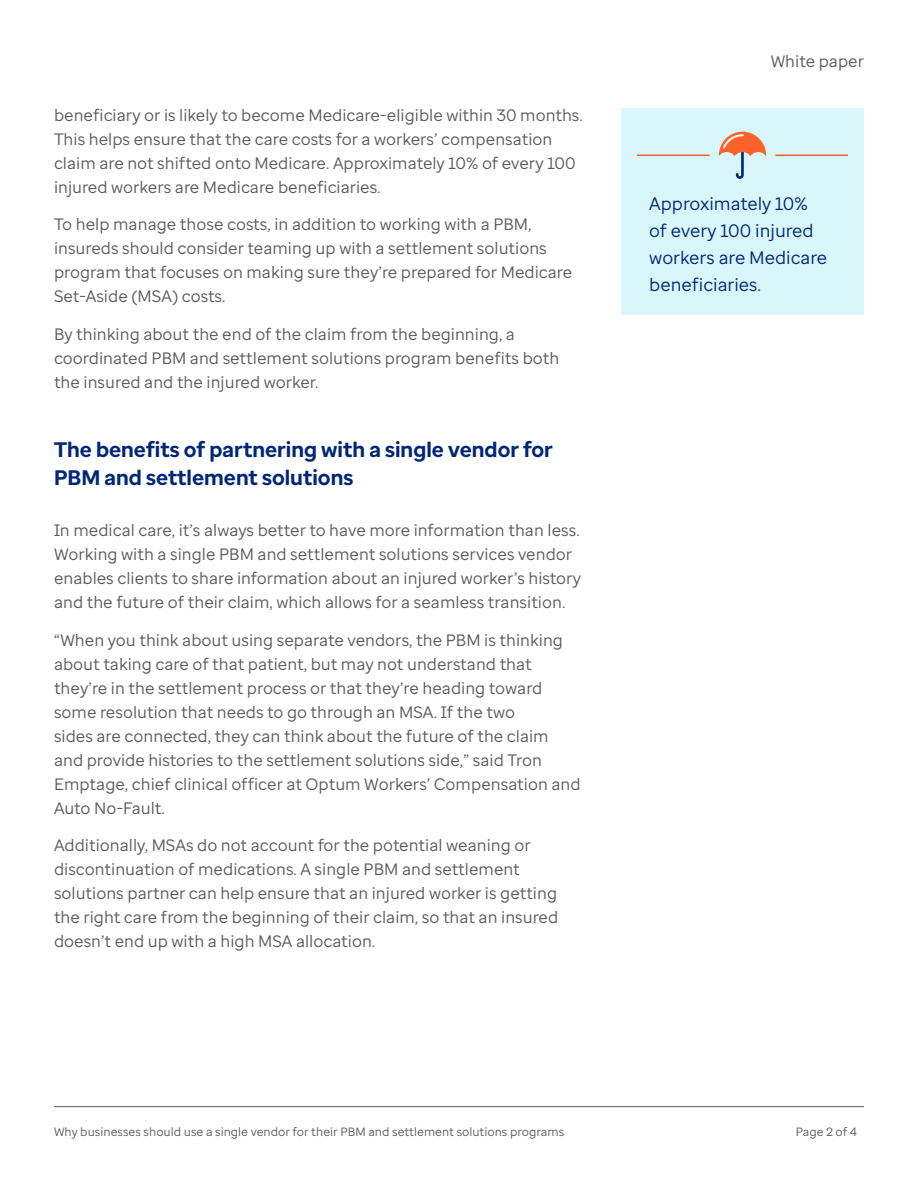
<style>
.page{position:relative;width:918px;height:1188px;background:#fff}
.page>*{position:absolute;margin:0;border:0;box-sizing:border-box;transform-origin:0 0}
.t1{font:700 21px/28.5px "Optum Sans";color:#002677}
.t2{font:18px/27px "Optum Sans";color:#002677}
.t3{font:16.5px/24px "Optum Sans";color:#5a5a5a}
.t4{font:12px "Optum Sans";color:#5a5a5a}
</style>
<div class="page">
<hr style="left:54px;top:1106px;width:810px;height:1px;background:#5a5a5a">
<div style="left:621px;top:108px;width:243px;height:206px;background:#d9f6fa"></div>
<hr style="left:637px;top:155px;width:73px;height:1px;background:#ff612b">
<hr style="left:775px;top:155px;width:73px;height:1px;background:#ff612b">
<svg style="left:719px;top:132px;width:47px;height:47px"></svg>
<p class="t3" style="left:54px;top:103px;width:530px">beneficiary or is likely to become Medicare-eligible within 30 months.<br>This helps ensure that the care costs for a workers’ compensation claim are not shifted onto Medicare. Approximately 10% of every 100 injured workers are Medicare beneficiaries.</p>
<p class="t3" style="left:54px;top:212px;width:520px">To help manage those costs, in addition to working with a PBM, insureds should consider teaming up with a settlement solutions program that focuses on making sure they’re prepared for Medicare Set-Aside (MSA) costs.</p>
<p class="t3" style="left:54px;top:322px;width:507px">By thinking about the end of the claim from the beginning, a coordinated PBM and settlement solutions program benefits both the insured and the injured worker.</p>
<p class="t1" style="left:54px;top:435px;width:500px">The benefits of partnering with a single vendor for<br>PBM and settlement solutions</p>
<p class="t3" style="left:54px;top:518px;width:529px">In medical care, it’s always better to have more information than less.<br>Working with a single PBM and settlement solutions services vendor enables clients to share information about an injured worker’s history and the future of their claim, which allows for a seamless transition.</p>
<p class="t3" style="left:54px;top:628px;width:528px">“When you think about using separate vendors, the PBM is thinking about taking care of that patient, but may not understand that they’re in the settlement process or that they’re heading toward some resolution that needs to go through an MSA. If the two<br>sides are connected, they can think about the future of the claim and provide histories to the settlement solutions side,” said Tron Emptage, chief clinical officer at Optum Workers’ Compensation and Auto No-Fault.</p>
<p class="t3" style="left:54px;top:833px;width:506px">Additionally, MSAs do not account for the potential weaning or discontinuation of medications. A single PBM and settlement solutions partner can help ensure that an injured worker is getting the right care from the beginning of their claim, so that an insured doesn’t end up with a high MSA allocation.</p>
<p class="t3" style="left:771px;top:49px;width:95px">White paper</p>
<p class="t2" style="left:649px;top:190px;width:180px">Approximately 10% of every 100 injured workers are Medicare beneficiaries.</p>
<p class="t4" style="left:54px;top:1124px;width:512px">Why businesses should use a single vendor for their PBM and settlement solutions programs</p>
<p class="t4" style="left:796px;top:1124px;width:63px">Page 2 of 4</p>
</div>
